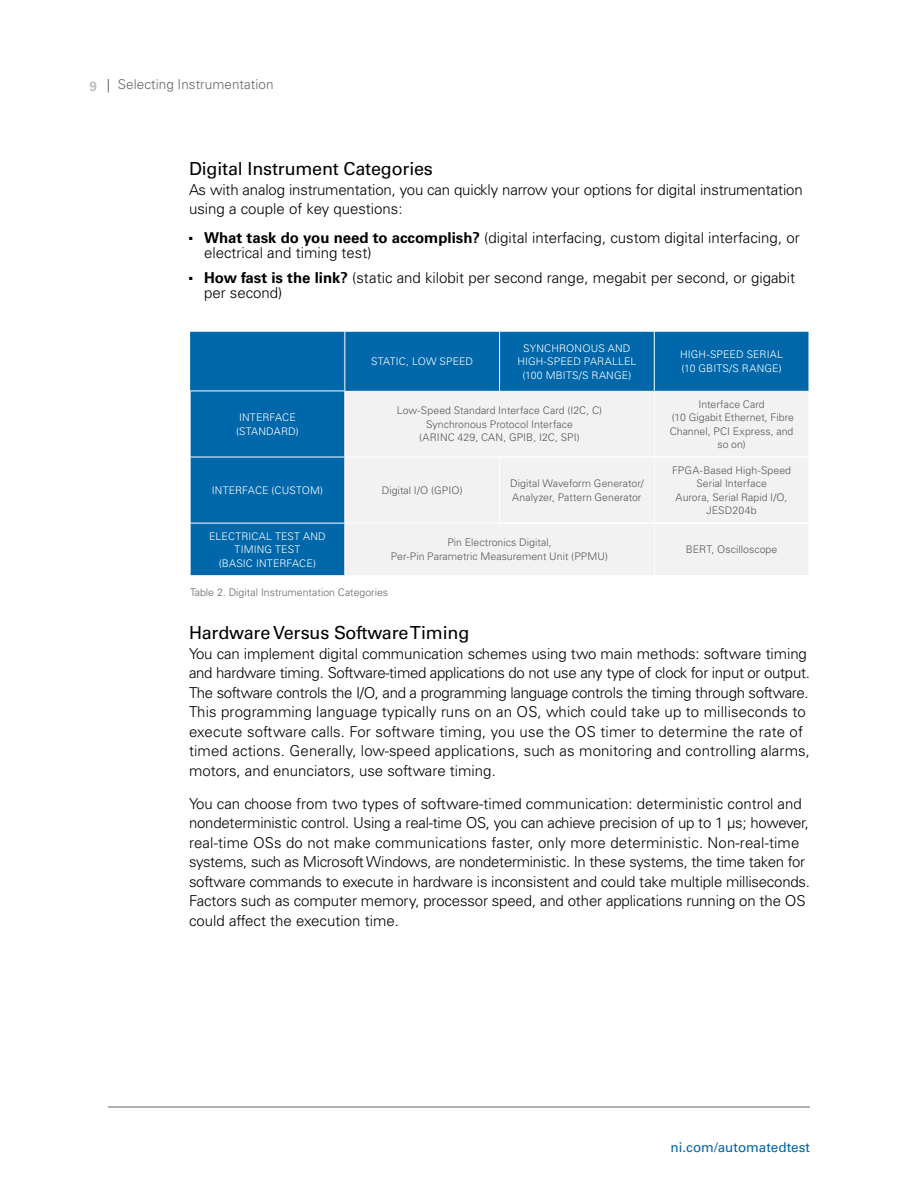
<style>
.page{position:relative;width:918px;height:1188px;background:#fff}
.page>*{position:absolute;margin:0;border:0;box-sizing:border-box;transform-origin:0 0}
.t1{font:18px "Univers LT Std";letter-spacing:-.01em;color:#000}
.t2{font:300 15px/19.5px "Univers LT Std";letter-spacing:-.005em;color:#000}
.t3{font:300 13.5px "Univers LT Std";letter-spacing:.005em;color:#666}
.t4{font:13.5px "Univers LT Std";color:#0065a4}
.t5{font:700 13.5px "Univers LT Std";color:#bfbfbf}
.t6{font:300 10.5px/13.5px "Univers LT Std";letter-spacing:.005em;color:#57585a;text-align:center}
.t7{font:300 10.5px/13.5px "Univers LT Std";letter-spacing:.015em;color:#fff}
.t8{font:300 10.5px "Univers LT Std";color:#666}
.s1{font-weight:700}
</style>
<div class="page">
<hr style="left:108px;top:1107px;width:702px;height:1px;background:#666">
<svg style="left:108px;top:79px;width:1px;height:13px"></svg>
<div style="left:191px;top:332px;width:618px;height:243px;background:#0067aa"></div>
<div style="left:345px;top:391px;width:464px;height:184px;background:#f2f2f2"></div>
<hr style="left:344px;top:332px;width:1px;height:59px;background:#fff">
<hr style="left:499px;top:332px;width:1px;height:59px;background:#fff">
<hr style="left:654px;top:332px;width:1px;height:59px;background:#fff">
<hr style="left:499px;top:457px;width:1px;height:66px;background:#fff">
<hr style="left:654px;top:458px;width:1px;height:64px;background:#fff">
<hr style="left:654px;top:456px;width:155px;height:2px;background:#fff">
<hr style="left:654px;top:522px;width:155px;height:2px;background:#fff">
<hr style="left:190px;top:391px;width:155px;height:1px;background:#fff">
<hr style="left:190px;top:457px;width:155px;height:1px;background:#fff">
<hr style="left:190px;top:523px;width:155px;height:1px;background:#fff">
<hr style="left:344px;top:457px;width:1px;height:66px;background:#fff">
<hr style="left:345px;top:523px;width:155px;height:1px;background:#fff">
<hr style="left:344px;top:523px;width:1px;height:52px;background:#fff">
<hr style="left:500px;top:522px;width:154px;height:2px;background:#fff">
<hr style="left:654px;top:524px;width:1px;height:51px;background:#fff">
<hr style="left:344px;top:391px;width:1px;height:66px;background:#fff">
<hr style="left:654px;top:391px;width:1px;height:65px;background:#fff">
<hr style="left:345px;top:457px;width:155px;height:1px;background:#fff">
<hr style="left:500px;top:456px;width:154px;height:2px;background:#fff">
<div style="left:188px;top:329px;width:630px;height:250px;border:2px solid #b4d5ec"></div>
<p class="t5" style="left:90px;top:78px;width:9px">9</p>
<p class="t3" style="left:118px;top:76px;width:157px">Selecting Instrumentation</p>
<p class="t1" style="left:189px;top:158px;width:245px">Digital Instrument Categories</p>
<p class="t2" style="left:189px;top:179px;width:615px">As with analog instrumentation, you can quickly narrow your options for digital instrumentation using a couple of key questions:</p>
<p class="t2" style="left:204px;top:230px;width:597px;line-height:15px;text-indent:-15px">■ <span class="s1">What task do you need to accomplish?</span> (digital interfacing, custom digital interfacing, or electrical and timing test)</p>
<p class="t2" style="left:204px;top:270px;width:593px;line-height:15px;text-indent:-15px">■ <span class="s1">How fast is the link?</span> (static and kilobit per second range, megabit per second, or gigabit per second)</p>
<p class="t7" style="left:236px;top:411px;width:18px">Interface (Standard</p>
<p class="t7" style="left:296px;top:424px;width:4px">)</p>
<p class="t7" style="left:371px;top:355px;width:14px">Static</p>
<p class="t7" style="left:406px;top:355px;width:15px">, Low</p>
<p class="t7" style="left:440px;top:355px;width:14px">Speed</p>
<p class="t7" style="left:523px;top:341px;width:22px">Synchrono</p>
<p class="t7" style="left:591px;top:341px;width:26px">us and</p>
<p class="t7" style="left:517px;top:355px;width:44px">High-Speed</p>
<p class="t7" style="left:584px;top:355px;width:15px">Para</p>
<p class="t7" style="left:612px;top:355px;width:26px">llel</p>
<p class="t7" style="left:522px;top:368px;width:31px">(100 Mbits</p>
<p class="t7" style="left:579px;top:368px;width:21px">/s ran</p>
<p class="t7" style="left:614px;top:368px;width:19px">ge)</p>
<p class="t7" style="left:680px;top:348px;width:44px">High-Speed</p>
<p class="t7" style="left:747px;top:348px;width:14px">Seria</p>
<p class="t7" style="left:777px;top:348px;width:7px">l</p>
<p class="t7" style="left:681px;top:361px;width:24px">(10 Gbits</p>
<p class="t7" style="left:729px;top:361px;width:21px">/s ran</p>
<p class="t7" style="left:765px;top:361px;width:19px">ge)</p>
<p class="t6" style="left:397px;top:404px;width:207px">Low-Speed Standard Interface Card (I2C, C)<br>Synchronous Protocol Interface<br>(ARINC 429, CAN, G PIB, I2C, SPI)</p>
<p class="t6" style="left:670px;top:397px;width:126px">Interface Card<br>(10 G igabit Ethernet, Fibre<br>Channel, PCI Express, and so on)</p>
<p class="t7" style="left:212px;top:483px;width:11px">Interface</p>
<p class="t7" style="left:272px;top:483px;width:26px">(Custo</p>
<p class="t7" style="left:310px;top:483px;width:14px">m)</p>
<p class="t6" style="left:382px;top:483px;width:82px">Digital I/O (G PIO)</p>
<p class="t6" style="left:510px;top:477px;width:135px;text-align:left">Digital Waveform G enerator/<br>Analyzer, Pattern G enerator</p>
<p class="t6" style="left:672px;top:463px;width:121px">FPGA-Based High-Speed<br>Serial Interface<br>Aurora, Serial Rapid I/O,<br>JESD204b</p>
<p class="t7" style="left:209px;top:529px;width:20px">Electrica</p>
<p class="t7" style="left:266px;top:529px;width:22px">l Test</p>
<p class="t7" style="left:303px;top:529px;width:9px">and</p>
<p class="t7" style="left:219px;top:543px;width:70px;text-indent:16px">Ti ming Test (Basic</p>
<p class="t7" style="left:256px;top:556px;width:11px">Interface</p>
<p class="t7" style="left:313px;top:556px;width:4px">)</p>
<p class="t6" style="left:391px;top:536px;width:219px">Pin Electronics Digital,<br>Per-Pin Parametric Measurement U nit (PPMU)</p>
<p class="t6" style="left:686px;top:543px;width:93px">BERT, Oscilloscope</p>
<p class="t8" style="left:190px;top:586px;width:200px">Table 2. Digital Instrumentation Categories</p>
<p class="t1" style="left:189px;top:622px;width:282px">Hardware Versus Software Timing</p>
<p class="t2" style="left:189px;top:644px;width:623px">You can implement digital communication schemes using two main methods: software timing and hardware timing. Software-timed applications do not use any type of clock for input or output.<br>The software controls the I/O, and a programming language controls the timing through software.<br>This programming language typically runs on an OS, which could take up to milliseconds to execute software calls. For software timing, you use the OS timer to determine the rate of timed actions. Generally, low-speed applications, such as monitoring and controlling alarms, motors, and enunciators, use software timing.</p>
<p class="t2" style="left:189px;top:794px;width:623px">You can choose from two types of software-timed communication: deterministic control and nondeterministic control. Using a real-time OS, you can achieve precision of up to 1 µs; however, real-time OSs do not make communications faster, only more deterministic. Non-real-time systems, such as M icrosoft Windows, are nondeterministic. In these systems, the time taken for software commands to execute in hardware is inconsistent and could take multiple milliseconds.<br>Factors such as computer memory, processor speed, and other applications running on the OS could affect the execution time.</p>
<p class="t4" style="left:671px;top:1140px;width:141px">ni.com/automatedtest</p>
</div>
